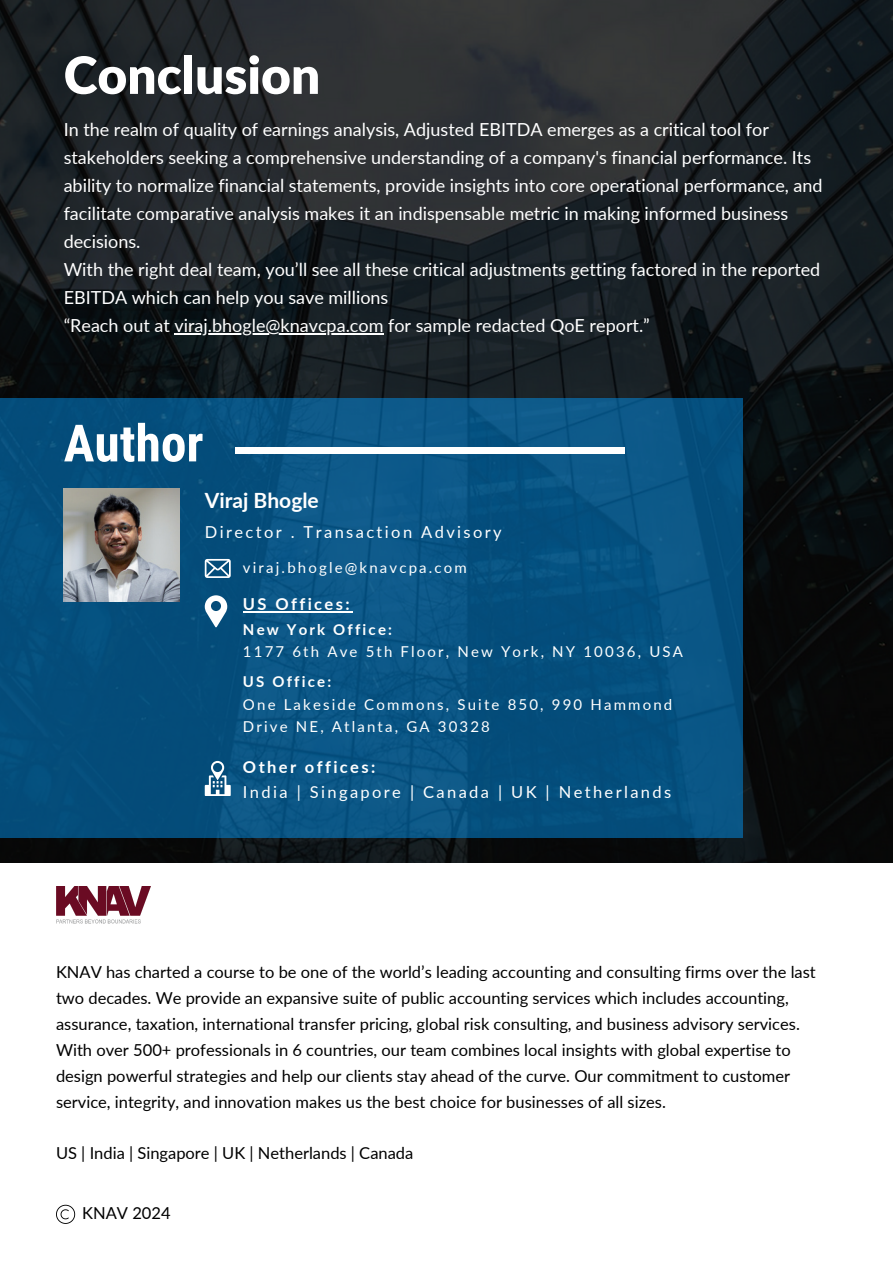
<style>
.page{position:relative;width:893px;height:1264px;background:#fff}
.page>*{position:absolute;margin:0;border:0;box-sizing:border-box;transform-origin:0 0}
.t1{font:900 51.45px "Lato";color:#fff}
.t2{font:700 51.45px "Roboto Condensed";color:#fff}
.t3{font:700 21px "Lato";color:#fff}
.t4{font:18px/28.2px "Lato";color:#fff}
.t5{font:16.5px/25.8px "Lato";color:#000}
.t6{font:16.5px/24.8px "Lato";letter-spacing:.145em;color:#fff}
.t7{font:700 16.5px "Lato";letter-spacing:.145em;color:#fff}
.t8{font:15px/22.5px "Lato";letter-spacing:.145em;color:#fff}
.t9{font:700 15px "Lato";letter-spacing:.145em;color:#fff}
.s1{font-weight:700}
</style>
<div class="page">
<img style="left:0;top:0;width:892px;height:862px">
<div style="left:0;top:398px;width:742px;height:439px;background:#05507f"></div>
<div style="left:235px;top:447px;width:389px;height:6px;background:#fff"></div>
<img style="left:64px;top:488px;width:116px;height:114px">
<svg style="left:205px;top:559px;width:26px;height:19px"></svg>
<svg style="left:205px;top:595px;width:22px;height:33px"></svg>
<svg style="left:205px;top:761px;width:26px;height:34px"></svg>
<svg style="left:56px;top:1204px;width:19px;height:19px"></svg>
<img style="left:56px;top:886px;width:94px;height:38px">
<hr style="left:174px;top:333px;width:209px;height:2px;background:#fff">
<hr style="left:243px;top:611px;width:109px;height:1px;background:#fff">
<h3 class="t1" style="left:64px;top:43px;width:258px">Conclusion</h3>
<p class="t4" style="left:64px;top:114px;width:760px">In the realm of quality of earnings analysis, Adjusted EBITDA emerges as a critical tool for stakeholders seeking a comprehensive understanding of a company's financial performance. Its ability to normalize financial statements, provide insights into core operational performance, and facilitate comparative analysis makes it an indispensable metric in making informed business decisions.<br>With the right deal team, you’ll see all these critical adjustments getting factored in the reported EBITDA which can help you save millions<br>“Reach out at viraj.bhogle@knavcpa.com for sample redacted QoE report.”</p>
<h1 class="t2" style="left:64px;top:413px;width:141px">Author</h1>
<p class="t3" style="left:205px;top:487px;width:116px">Viraj Bhogle</p>
<p class="t6" style="left:205px;top:519px;width:298px">Director . Transaction Advisory</p>
<p class="t8" style="left:243px;top:555px;width:225px">viraj.bhogle@knavcpa.com</p>
<p class="t7" style="left:243px;top:593px;width:108px">US Offices:</p>
<p class="t9" style="left:243px;top:620px;width:150px">New York Office:</p>
<p class="t8" style="left:243px;top:640px;width:441px">1177 6th Ave 5th Floor, New York, NY 10036, USA</p>
<p class="t9" style="left:243px;top:672px;width:90px">US Office:</p>
<p class="t8" style="left:243px;top:693px;width:431px">One Lakeside Commons, Suite 850, 990 Hammond<br>Drive NE, Atlanta, GA 30328</p>
<h3 class="t6" style="left:243px;top:754px;width:430px"><span class="s1">Other offices:<br></span>India | Singapore | Canada | UK | Netherlands</h3>
<h3 class="t5" style="left:56px;top:958px;width:761px">KNAV has charted a course to be one of the world’s leading accounting and consulting firms over the last two decades. We provide an expansive suite of public accounting services which includes accounting, assurance, taxation, international transfer pricing, global risk consulting, and business advisory services.<br>With over 500+ professionals in 6 countries, our team combines local insights with global expertise to design powerful strategies and help our clients stay ahead of the curve. Our commitment to customer service, integrity, and innovation makes us the best choice for businesses of all sizes.</h3>
<p class="t5" style="left:56px;top:1140px;width:359px">US | India | Singapore | UK | Netherlands | Canada</p>
<p class="t5" style="left:82px;top:1200px;width:90px">KNAV 2024</p>
</div>
